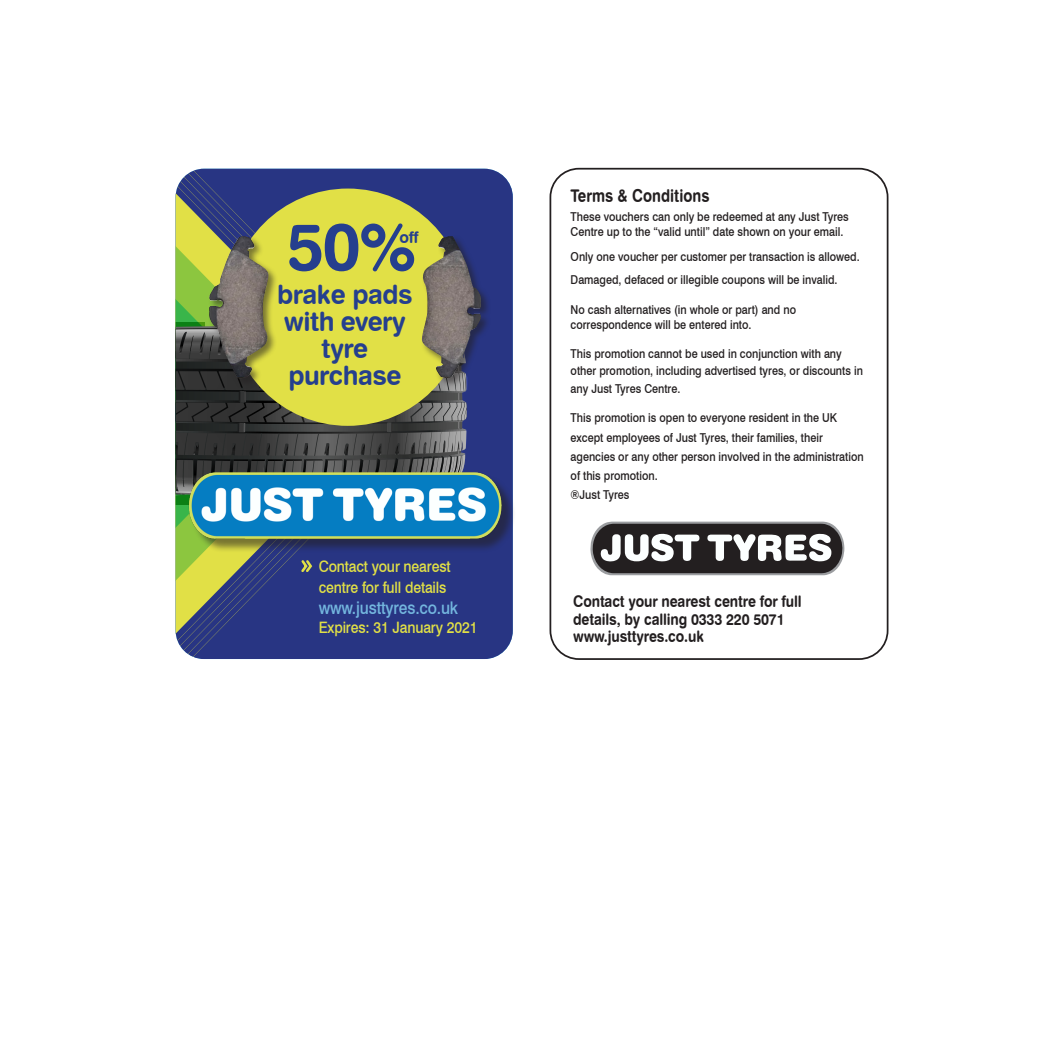
<style>
.page{position:relative;width:1042px;height:1042px;background:#fff}
.page>*{position:absolute;margin:0;border:0;box-sizing:border-box;transform-origin:0 0}
.t1{font:66.5px "Swiss 721 BT Bold Rounded";color:#253f8e}
.t2{font:26.43px/26.9px "Swiss 721 BT Bold Rounded";letter-spacing:-.02em;color:#253f8e;text-align:center}
.t3{font:500 17.5px "Swiss 721 BT";letter-spacing:-.01em;color:#73b6de;scale:.89 1}
.t4{font:17.5px "Swiss 721 BT Bold Rounded";color:#231f20;scale:.85 1}
.t5{font:15.75px "Swiss 721 BT Bold Rounded";letter-spacing:-.01em;color:#231f20;scale:.89 1}
.t6{font:500 15.75px/21px "Swiss 721 BT";letter-spacing:-.01em;color:#e1e046;scale:.89 1}
.t7{font:15.75px "Swiss 721 BT Bold Rounded";color:#253f8e}
.t8{font:500 12.25px/19.2px "Swiss 721 BT";color:#231f20;scale:.88 1}
</style>
<div class="page">
<div style="left:549px;top:168px;width:339px;height:492px;border:2px solid #231f20;border-radius:29px"></div>
<div style="left:467px;top:169px;width:46px;height:490px;background:#283583"></div>
<div style="left:191px;top:474px;width:325px;height:78px;background:#231f20;opacity:.55"></div>
<img style="left:467px;top:467px;width:35px;height:78px">
<svg style="left:590px;top:521px;width:254px;height:54px"></svg>
<div style="left:420px;top:235px;width:71px;height:153px;background:#231f20;opacity:.55"></div>
<img style="left:467px;top:236px;width:15px;height:143px">
<svg style="left:176px;top:169px;width:291px;height:490px;background:#72816a"></svg>
<p class="t1" style="left:286px;top:204px;width:131px">50%</p>
<p class="t7" style="left:399px;top:227px;width:21px">off</p>
<p class="t2" style="left:277px;top:281px;width:137px">brake pads with every tyre</p>
<p class="t2" style="left:288px;top:362px;width:115px">purchase</p>
<p class="t6" style="left:319px;top:556px;width:150px">Contact your nearest centre for full details</p>
<p class="t3" style="left:319px;top:597px;width:158px">www.justtyres.co.uk</p>
<p class="t6" style="left:319px;top:617px;width:180px">Expires: 31 January 2021</p>
<p class="t4" style="left:570px;top:185px;width:165px">Terms &amp; Conditions</p>
<p class="t8" style="left:570px;top:209px;width:318px;line-height:14.7px">These vouchers can only be redeemed at any Just Tyres<br>Centre up to the “valid until” date shown on your email.</p>
<p class="t8" style="left:570px;top:247px;width:330px">Only one voucher per customer per transaction is allowed.</p>
<p class="t8" style="left:570px;top:270px;width:305px">Damaged, defaced or illegible coupons will be invalid.</p>
<p class="t8" style="left:570px;top:302px;width:258px;line-height:14.7px">No cash alternatives (in whole or part) and no correspondence will be entered into.</p>
<p class="t8" style="left:570px;top:345px;width:334px;line-height:17.5px">This promotion cannot be used in conjunction with any other promotion, including advertised tyres, or discounts in any Just Tyres Centre.</p>
<p class="t8" style="left:570px;top:408px;width:334px">This promotion is open to everyone resident in the UK except employees of Just Tyres, their families, their agencies or any other person involved in the administration of this promotion.</p>
<p class="t8" style="left:570px;top:485px;width:68px">®Just Tyres</p>
<p class="t5" style="left:573px;top:592px;width:258px">Contact your nearest centre for full</p>
<p class="t5" style="left:573px;top:609px;width:239px">details, by calling 0333 220 5071</p>
<p class="t5" style="left:573px;top:627px;width:149px">www.justtyres.co.uk</p>
</div>
